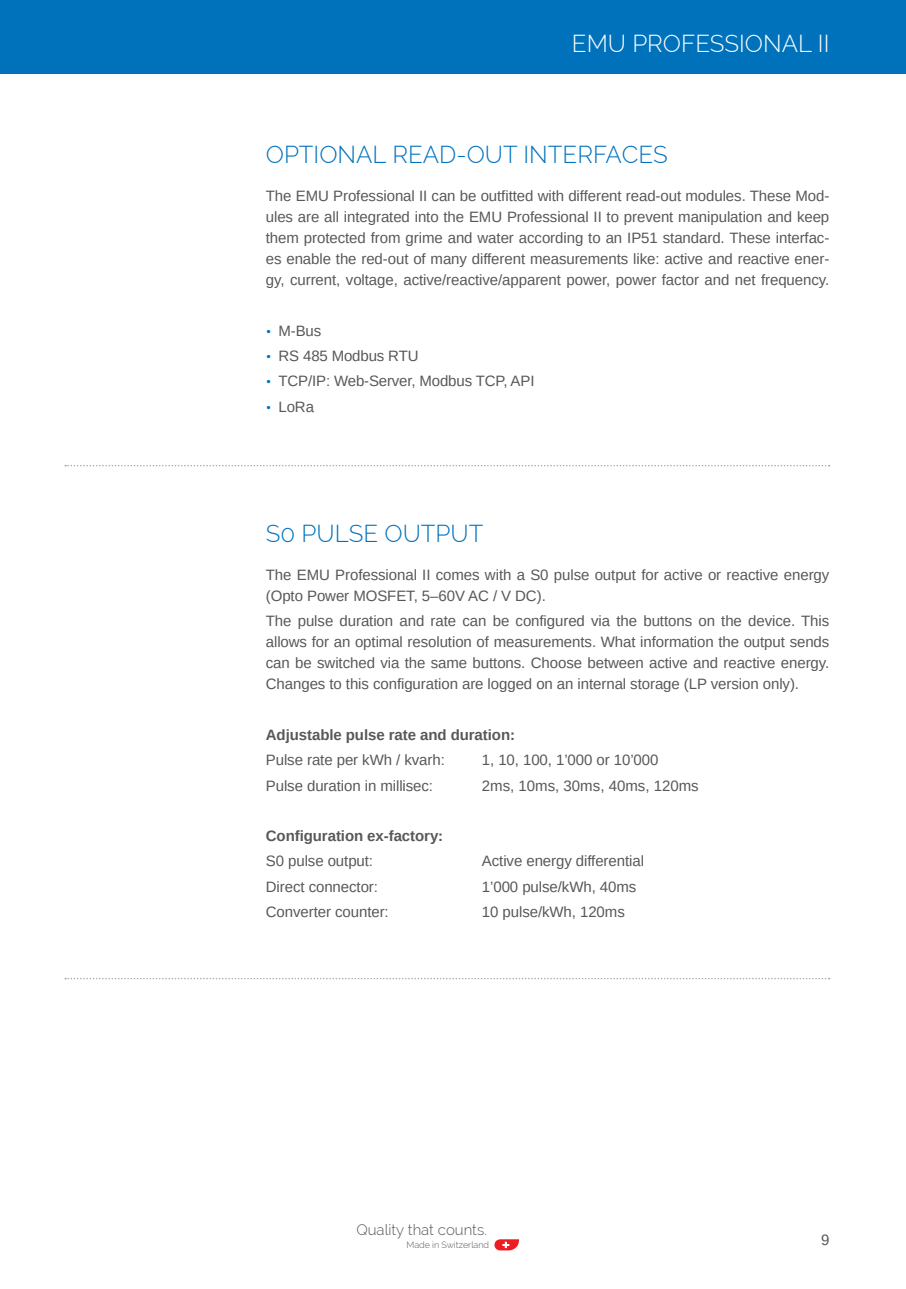
<style>
.page{position:relative;width:906px;height:1289px;background:#fff}
.page>*{position:absolute;margin:0;border:0;box-sizing:border-box;transform-origin:0 0}
.t1{font:300 24px "Raleway";color:#0072bc}
.t2{font:300 24px "Raleway";color:#fff}
.t3{font:15px/21px "Arimo";letter-spacing:-.005em;color:#57585a;text-align:justify}
.t4{font:700 15px "Arimo";letter-spacing:-.005em;color:#57585a}
.t5{font:300 15px "Raleway";color:#57585a}
.t6{font:300 9px "Raleway";color:#57585a}
.s1{font-family:"Rubik";color:#0072bc}
</style>
<div class="page">
<div style="left:0;top:0;width:906px;height:74px;background:#0072bc"></div>
<svg style="left:494px;top:1239px;width:25px;height:11px"></svg>
<svg style="left:65px;top:465px;width:764px;height:1px"></svg>
<svg style="left:65px;top:977px;width:764px;height:2px"></svg>
<h1 class="t2" style="left:572px;top:30px;width:251px">EMU PROFESSIONAL II</h1>
<h1 class="t1" style="left:266px;top:141px;width:387px">OPTIONAL READ-OUT INTERFACES</h1>
<p class="t3" style="left:266px;top:186px;width:565px">The EMU Professional II can be outfitted with different read-out modules. These Mod&shy;ules are all integrated into the EMU Professional II to prevent manipulation and keep them protected from grime and water according to an IP51 standard. These interfac&shy;es enable the red-out of many different measurements like: active and reactive ener&shy;gy, current, voltage, active/reactive/apparent power, power factor and net frequency.</p>
<p class="t3" style="left:266px;top:320px;width:57px"><span class="s1">•</span> M-Bus</p>
<p class="t3" style="left:266px;top:346px;width:154px"><span class="s1">•</span> RS 485 Modbus RTU</p>
<p class="t3" style="left:266px;top:371px;width:270px"><span class="s1">•</span> TCP/IP: Web-Server, Modbus TCP, API</p>
<p class="t3" style="left:266px;top:396px;width:50px"><span class="s1">•</span> LoRa</p>
<h1 class="t1" style="left:266px;top:519px;width:219px">S0 PULSE OUTPUT</h1>
<p class="t3" style="left:266px;top:564px;width:565px">The EMU Professional II comes with a S0 pulse output for active or reactive energy (Opto Power MOSFET, 5–60V AC / V DC).</p>
<p class="t3" style="left:266px;top:611px;width:565px">The pulse duration and rate can be configured via the buttons on the device. This allows for an optimal resolution of measurements. What information the output sends can be switched via the same buttons. Choose between active and reactive energy.<br>Changes to this configuration are logged on an internal storage (LP version only).</p>
<p class="t4" style="left:266px;top:726px;width:251px">Adjustable pulse rate and duration:</p>
<p class="t3" style="left:266px;top:749px;width:180px">Pulse rate per kWh / kvarh:</p>
<p class="t3" style="left:482px;top:749px;width:178px">1, 10, 100, 1’000 or 10’000</p>
<p class="t3" style="left:266px;top:775px;width:169px">Pulse duration in millisec:</p>
<p class="t3" style="left:482px;top:775px;width:218px">2ms, 10ms, 30ms, 40ms, 120ms</p>
<p class="t4" style="left:266px;top:827px;width:179px">Configuration ex-factory:</p>
<p class="t3" style="left:266px;top:850px;width:109px">S0 pulse output:</p>
<p class="t3" style="left:482px;top:850px;width:164px">Active energy differential</p>
<p class="t3" style="left:266px;top:876px;width:114px">Direct connector:</p>
<p class="t3" style="left:482px;top:876px;width:156px">1’000 pulse/kWh, 40ms</p>
<p class="t3" style="left:266px;top:901px;width:124px">Converter counter:</p>
<p class="t3" style="left:482px;top:901px;width:144px">10 pulse/kWh, 120ms</p>
<p class="t5" style="left:356px;top:1220px;width:132px">QUALITY THAT COUNTS.</p>
<p class="t6" style="left:406px;top:1239px;width:84px">MADE IN SWITZERLAND</p>
<p class="t3" style="left:821px;top:1229px;width:10px">9</p>
</div>
